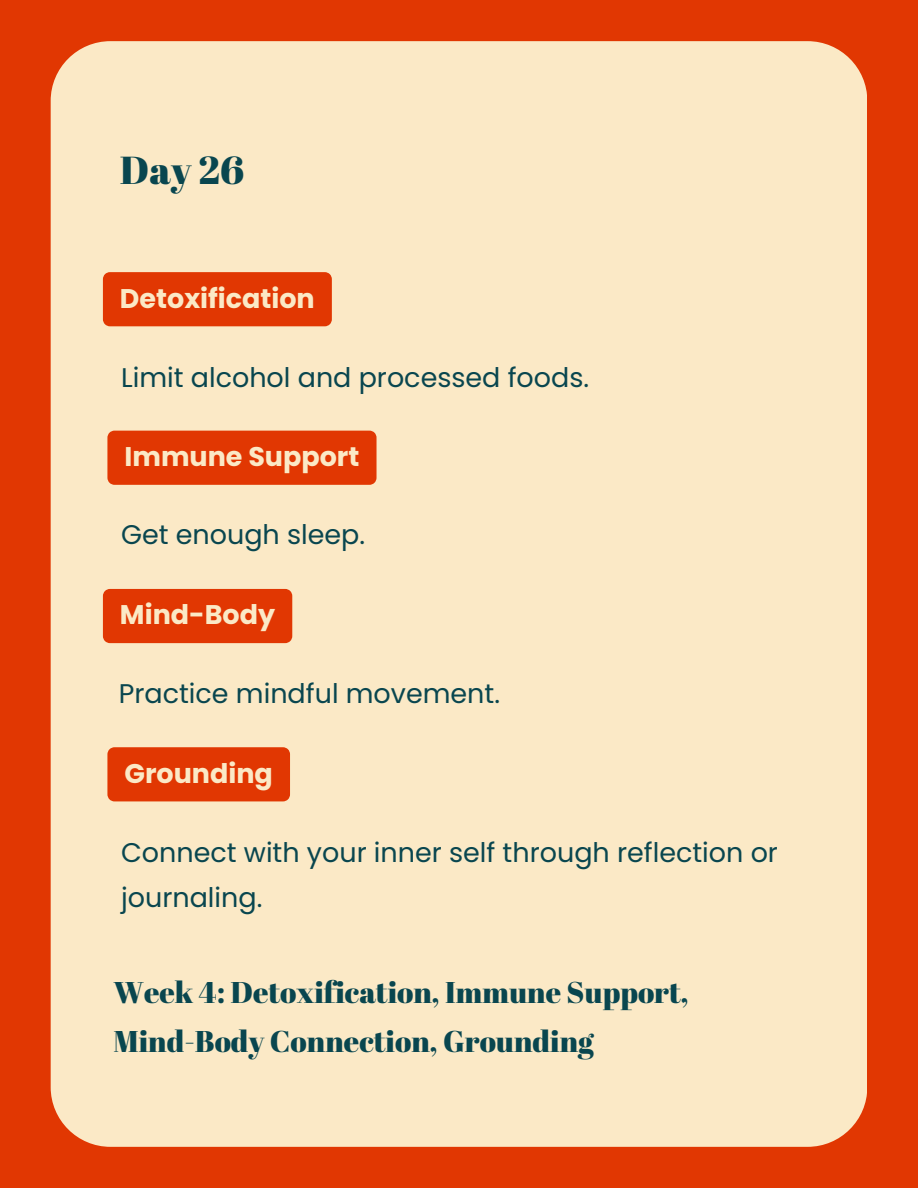
<style>
.page{position:relative;width:918px;height:1188px;background:#e13702}
.page>*{position:absolute;margin:0;border:0;box-sizing:border-box;transform-origin:0 0}
.t1{font:39px "Abril Fatface";color:#09464f}
.t2{font:30px/49.5px "Abril Fatface";color:#09464f}
.t3{font:27px/45px "Poppins";color:#09464f}
.t4{font:700 27px "Poppins";color:#fbe9c6}
</style>
<div class="page">
<div style="left:51px;top:41px;width:816px;height:1106px;background:#fbe9c6;border-radius:60px"></div>
<div style="left:103px;top:272px;width:229px;height:54px;background:#e13702"></div>
<div style="left:107px;top:431px;width:270px;height:54px;background:#e13702"></div>
<div style="left:103px;top:589px;width:189px;height:54px;background:#e13702"></div>
<div style="left:107px;top:747px;width:183px;height:54px;background:#e13702"></div>
<h3 class="t1" style="left:120px;top:143px;width:126px">Day 26</h3>
<h1 class="t4" style="left:120px;top:279px;width:196px">Detoxification</h1>
<p class="t3" style="left:121px;top:355px;width:470px">Limit alcohol and processed foods.</p>
<h3 class="t4" style="left:125px;top:438px;width:236px">Immune Support</h3>
<h3 class="t3" style="left:121px;top:512px;width:246px">Get enough sleep.</h3>
<p class="t4" style="left:120px;top:596px;width:157px">Mind-Body</p>
<p class="t3" style="left:119px;top:671px;width:383px">Practice mindful movement.</p>
<h3 class="t4" style="left:125px;top:754px;width:150px">Grounding</h3>
<h2 class="t3" style="left:121px;top:830px;width:658px">Connect with your inner self through reflection or journaling.</h2>
<p class="t2" style="left:114px;top:966px;width:577px">Week 4: Detoxification, Immune Support,<br>Mind-Body Connection, Grounding</p>
</div>
